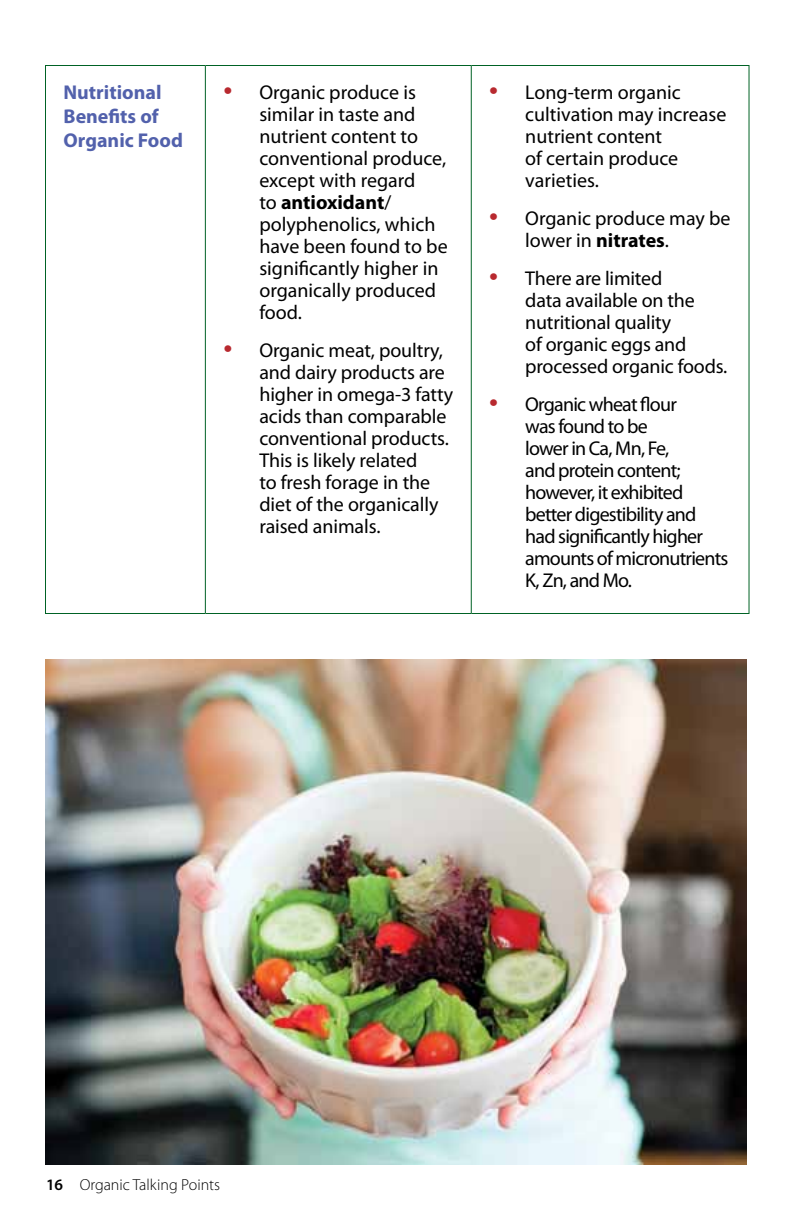
<style>
.page{position:relative;width:792px;height:1224px;background:#fff}
.page>*{position:absolute;margin:0;border:0;box-sizing:border-box;transform-origin:0 0}
.t1{font:20px/22px "Myriad Pro";letter-spacing:-.005em;color:#000}
.t2{font:20px/22px "Myriad Pro";letter-spacing:-.04em;color:#000}
.t3{font:700 20px/24px "Myriad Pro";color:#5261ac}
.t4{font:300 16px "Myriad Pro";color:#000}
.s1{font-size:32px;color:#b8292f}
.s2{font-weight:700}
.s3{font-weight:600}
</style>
<div class="page">
<hr style="left:45px;top:65px;width:160px;height:1px;background:#006225">
<hr style="left:45px;top:66px;width:1px;height:547px;background:#006225">
<hr style="left:205px;top:65px;width:266px;height:1px;background:#006225">
<hr style="left:205px;top:66px;width:1px;height:547px;background:#006225">
<hr style="left:471px;top:65px;width:279px;height:1px;background:#006225">
<hr style="left:471px;top:66px;width:1px;height:547px;background:#006225">
<hr style="left:749px;top:66px;width:1px;height:547px;background:#006225">
<hr style="left:45px;top:613px;width:160px;height:1px;background:#006225">
<hr style="left:205px;top:613px;width:266px;height:1px;background:#006225">
<hr style="left:471px;top:613px;width:279px;height:1px;background:#006225">
<img style="left:45px;top:660px;width:702px;height:505px">
<p class="t3" style="left:64px;top:79px;width:121px">Nutritional<br>Benefits of<br>Organic Food</p>
<p class="t1" style="left:259px;top:80px;width:190px;text-indent:-36px"><span class="s1">•</span> Organic produce is similar in taste and nutrient content to conventional produce, except with regard<br>to <span class="s2">antioxidant</span>/ polyphenolics, which have been found to be significantly higher in organically produced food.</p>
<p class="t1" style="left:259px;top:338px;width:195px;text-indent:-36px"><span class="s1">•</span> Organic meat, poultry, and dairy products are higher in omega-3 fatty acids than comparable conventional products.<br>This is likely related<br>to fresh forage in the diet of the organically raised animals.</p>
<p class="t1" style="left:525px;top:80px;width:203px;text-indent:-36px"><span class="s1">•</span> Long-term organic cultivation may increase nutrient content<br>of certain produce varieties.</p>
<p class="t1" style="left:525px;top:206px;width:207px;text-indent:-36px"><span class="s1">•</span> Organic produce may be lower in <span class="s2">nitrates</span>.</p>
<p class="t1" style="left:525px;top:266px;width:204px;text-indent:-36px"><span class="s1">•</span> There are limited<br>data available on the nutritional quality<br>of organic eggs and processed organic foods.</p>
<p class="t2" style="left:525px;top:392px;width:205px;text-indent:-36px"><span class="s1">•</span> Organic wheat flour<br>was found to be<br>lower in Ca, Mn, Fe,<br>and protein content; however, it exhibited better digestibility and had significantly higher amounts of micronutrients<br>K, Zn, and Mo.</p>
<p class="t4" style="left:46px;top:1175px;width:176px"><span class="s3">16 7</span> Organic Talking Points</p>
</div>
